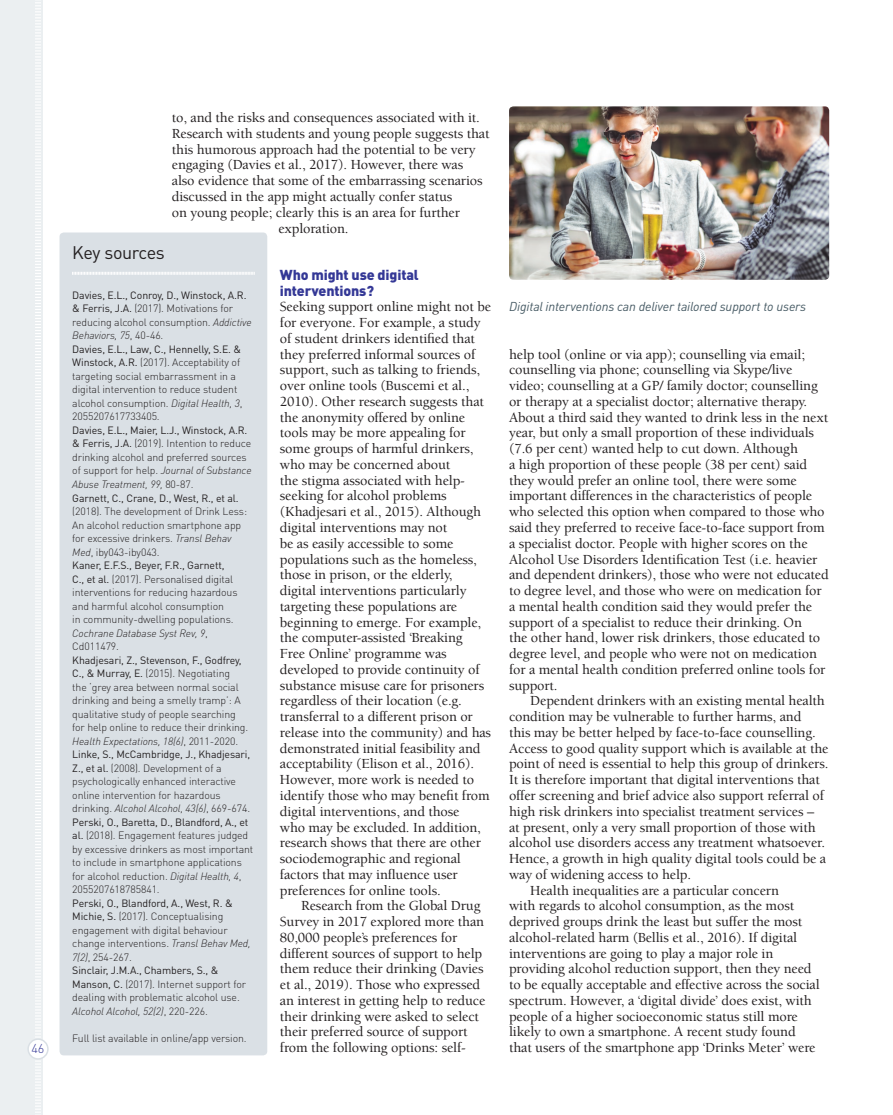
<style>
.page{position:relative;width:893px;height:1115px;background:#fff}
.page>*{position:absolute;margin:0;border:0;box-sizing:border-box;transform-origin:0 0}
.key_sources_box_head{font:18px "DIN Pro";letter-spacing:-.02em;color:#231f20}
.body_text{font:500 14.25px/15.8px "Berkeley Std";letter-spacing:-.01em;color:#231f20}
.body_text_full-out{font:500 14.25px/15.8px "Berkeley Std";letter-spacing:-.01em;color:#231f20}
.crosshead_A{font:900 14.25px/15.8px "DIN Pro";letter-spacing:-.01em;color:#343896}
.pic_caption{font:italic 12.75px "DIN Pro";letter-spacing:-.01em;color:#465a64}
.t1{font:300 12.75px "DIN Pro";color:#343896}
.references{font:300 10.5px/13.5px "DIN Pro";letter-spacing:-.01em;color:#231f20}
.s1{font-weight:400}
.s2{font-style:italic}
</style>
<div class="page">
<div style="left:0;top:0;width:43px;height:1114px;background:#ebeff1"></div>
<svg style="left:34px;top:2px;width:8px;height:1111px"></svg>
<div style="left:28px;top:1038px;width:20px;height:20px;background:#fff;border-radius:50%"></div>
<div style="left:27px;top:1037px;width:22px;height:22px;border:2px solid #dae0e5;border-radius:50%"></div>
<div style="left:60px;top:232px;width:207px;height:822px;background:#dae0e5;border-radius:4px"></div>
<svg style="left:72px;top:272px;width:183px;height:3px"></svg>
<img style="left:509px;top:106px;width:320px;height:174px">
<p class="t1" style="left:31px;top:1039px;width:14px">46</p>
<p class="body_text" style="left:172px;top:110px;width:310px">to, and the risks and consequences associated with it.</p>
<p class="body_text" style="left:172px;top:126px;width:319px">Research with students and young people suggests that</p>
<p class="body_text" style="left:172px;top:141px;width:305px">this humorous approach had the potential to be very</p>
<p class="body_text" style="left:172px;top:157px;width:293px">engaging (Davies et al., 2017). However, there was</p>
<p class="body_text" style="left:172px;top:173px;width:312px">also evidence that some of the embarrassing scenarios</p>
<p class="body_text" style="left:172px;top:189px;width:282px">discussed in the app might actually confer status</p>
<p class="body_text" style="left:172px;top:204px;width:290px">on young people; clearly this is an area for further</p>
<p class="body_text" style="left:278px;top:220px;width:72px">exploration.</p>
<p class="crosshead_A" style="left:280px;top:266px;width:140px">Who might use digital interventions?</p>
<p class="body_text_full-out" style="left:280px;top:299px;width:213px">Seeking support online might not be for everyone. For example, a study of student drinkers identified that they preferred informal sources of support, such as talking to friends, over online tools (Buscemi et al., 2010). Other research suggests that the anonymity offered by online tools may be more appealing for some groups of harmful drinkers, who may be concerned about<br>the stigma associated with help&shy;seeking for alcohol problems (Khadjesari et al., 2015). Although digital interventions may not<br>be as easily accessible to some populations such as the homeless, those in prison, or the elderly, digital interventions particularly targeting these populations are beginning to emerge. For example, the computer-assisted ‘Breaking Free Online’ programme was developed to provide continuity of substance misuse care for prisoners regardless of their location (e.g. transferral to a different prison or release into the community) and has demonstrated initial feasibility and acceptability (Elison et al., 2016).<br>However, more work is needed to identify those who may benefit from digital interventions, and those<br>who may be excluded. In addition, research shows that there are other sociodemographic and regional factors that may influence user preferences for online tools.</p>
<p class="body_text" style="left:280px;top:897px;width:207px;text-indent:21px">Research from the Global Drug Survey in 2017 explored more than 80,000 people’s preferences for different sources of support to help them reduce their drinking (Davies et al., 2019). Those who expressed an interest in getting help to reduce their drinking were asked to select their preferred source of support from the following options: self-</p>
<p class="key_sources_box_head" style="left:72px;top:240px;width:94px">Key sources</p>
<p class="references" style="left:72px;top:288px;width:181px"><span class="s1">Davies, E.L., Conroy, D., Winstock, A.R. &amp; Ferris, J.A.</span> (2017). Motivations for reducing alcohol consumption. <span class="s2">Addictive Behaviors, 75</span>, 40-46.</p>
<p class="references" style="left:72px;top:342px;width:172px"><span class="s1">Davies, E.L., Law, C., Hennelly, S.E. &amp; Winstock, A.R.</span> (2017). Acceptability of targeting social embarrassment in a digital intervention to reduce student alcohol consumption. <span class="s2">Digital Health, 3</span>, 2055207617733405.</p>
<p class="references" style="left:72px;top:423px;width:181px"><span class="s1">Davies, E.L., Maier, L.J., Winstock, A.R. &amp; Ferris, J.A.</span> (2019). Intention to reduce drinking alcohol and preferred sources of support for help. <span class="s2">Journal of Substance Abuse Treatment, 99,</span> 80-87.</p>
<p class="references" style="left:72px;top:490px;width:176px"><span class="s1">Garnett, C., Crane, D., West, R., et al. </span>(2018). The development of Drink Less:<br>An alcohol reduction smartphone app for excessive drinkers. <span class="s2">Transl Behav Med</span>, iby043-iby043.</p>
<p class="references" style="left:72px;top:558px;width:167px"><span class="s1">Kaner, E.F.S., Beyer, F.R., Garnett,<br>C., et al.</span> (2017). Personalised digital interventions for reducing hazardous and harmful alcohol consumption<br>in community-dwelling populations.<br><span class="s2">Cochrane Database Syst Rev, 9</span>,<br>Cd011479.</p>
<p class="references" style="left:72px;top:652px;width:177px"><span class="s1">Khadjesari, Z., Stevenson, F., Godfrey, C., &amp; Murray, E.</span> (2015). Negotiating<br>the ‘grey area between normal social drinking and being a smelly tramp’: A qualitative study of people searching for help online to reduce their drinking.<br><span class="s2">Health Expectations, 18(6)</span>, 2011-2020.</p>
<p class="references" style="left:72px;top:747px;width:179px"><span class="s1">Linke, S., McCambridge, J., Khadjesari, Z., et al.</span> (2008). Development of a psychologically enhanced interactive online intervention for hazardous drinking. <span class="s2">Alcohol Alcohol, 43(6)</span>, 669-674.</p>
<p class="references" style="left:72px;top:814px;width:182px"><span class="s1">Perski, O., Baretta, D., Blandford, A., et al.</span> (2018). Engagement features judged by excessive drinkers as most important to include in smartphone applications for alcohol reduction. <span class="s2">Digital Health, 4</span>, 2055207618785841.</p>
<p class="references" style="left:72px;top:895px;width:180px"><span class="s1">Perski, O., Blandford, A., West, R. &amp; Michie, S.</span> (2017). Conceptualising engagement with digital behaviour change interventions. <span class="s2">Transl Behav Med, 7(2)</span>, 254-267.</p>
<p class="references" style="left:72px;top:963px;width:175px"><span class="s1">Sinclair, J.M.A., Chambers, S., &amp; Manson, C.</span> (2017). Internet support for dealing with problematic alcohol use.<br><span class="s2">Alcohol Alcohol, 52(2)</span>, 220-226.</p>
<p class="references" style="left:72px;top:1030px;width:176px">Full list available in online/app version.</p>
<p class="pic_caption" style="left:509px;top:299px;width:299px">Digital interventions can deliver tailored support to users</p>
<p class="body_text" style="left:509px;top:346px;width:321px">help tool (online or via app); counselling via email; counselling via phone; counselling via Skype/live video; counselling at a GP/ family doctor; counselling or therapy at a specialist doctor; alternative therapy.<br>About a third said they wanted to drink less in the next year, but only a small proportion of these individuals (7.6 per cent) wanted help to cut down. Although<br>a high proportion of these people (38 per cent) said they would prefer an online tool, there were some important differences in the characteristics of people who selected this option when compared to those who said they preferred to receive face-to-face support from a specialist doctor. People with higher scores on the Alcohol Use Disorders Identification Test (i.e. heavier and dependent drinkers), those who were not educated to degree level, and those who were on medication for a mental health condition said they would prefer the support of a specialist to reduce their drinking. On<br>the other hand, lower risk drinkers, those educated to degree level, and people who were not on medication for a mental health condition preferred online tools for support.</p>
<p class="body_text" style="left:509px;top:693px;width:321px;text-indent:21px">Dependent drinkers with an existing mental health condition may be vulnerable to further harms, and<br>this may be better helped by face-to-face counselling.<br>Access to good quality support which is available at the point of need is essential to help this group of drinkers.<br>It is therefore important that digital interventions that offer screening and brief advice also support referral of high risk drinkers into specialist treatment services –<br>at present, only a very small proportion of those with alcohol use disorders access any treatment whatsoever.<br>Hence, a growth in high quality digital tools could be a way of widening access to help.</p>
<p class="body_text" style="left:509px;top:882px;width:312px;text-indent:21px">Health inequalities are a particular concern<br>with regards to alcohol consumption, as the most deprived groups drink the least but suffer the most alcohol-related harm (Bellis et al., 2016). If digital interventions are going to play a major role in providing alcohol reduction support, then they need to be equally acceptable and effective across the social spectrum. However, a ‘digital divide’ does exist, with people of a higher socioeconomic status still more likely to own a smartphone. A recent study found that users of the smartphone app ‘Drinks Meter’ were</p>
</div>
